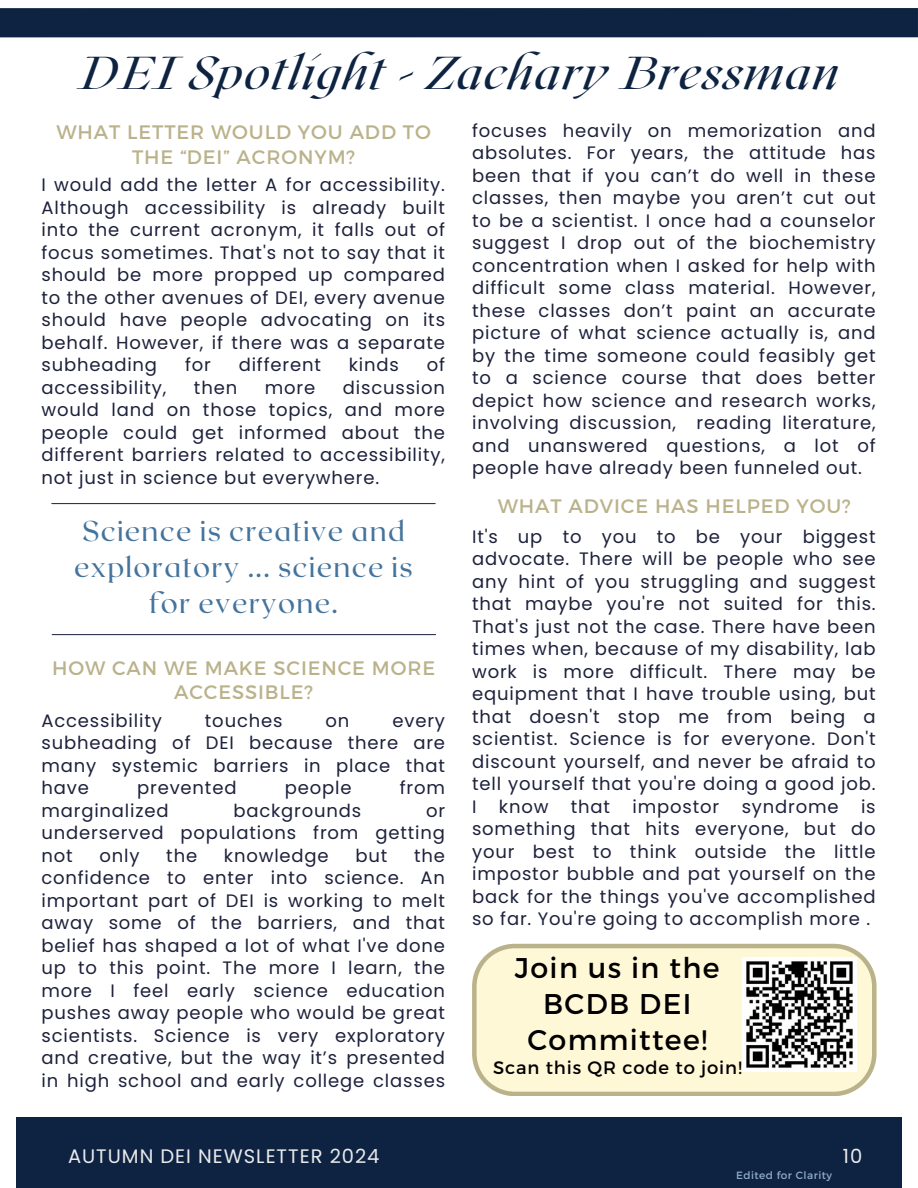
<style>
.page{position:relative;width:918px;height:1188px;background:#fff}
.page>*{position:absolute;margin:0;border:0;box-sizing:border-box;transform-origin:0 0}
.t1{font:italic 46.05px "Roxborough CF";letter-spacing:.045em;color:#0e2341}
.t2{font:28.5px/36px "Roxborough CF";letter-spacing:.045em;color:#44749d;text-align:center}
.t3{font:28.5px/36px "Montserrat";letter-spacing:.045em;color:#000;text-align:center}
.t4{font:19.5px/24.8px "Montserrat";letter-spacing:.045em;color:#bab28a;text-align:center}
.t5{font:19.5px "Poppins";letter-spacing:.05em;color:#e9eaec}
.t6{font:18px/22.5px "Poppins";letter-spacing:.045em;color:#1d213b;text-align:justify}
.t7{font:18px "Montserrat";letter-spacing:.045em;color:#000}
.t8{font:10.5px "Montserrat";letter-spacing:.045em;color:#90adc6}
</style>
<div class="page">
<div style="left:16px;top:1117px;width:886px;height:71px;background:#0e2341"></div>
<div style="left:0;top:8px;width:918px;height:29px;background:#0e2341"></div>
<hr style="left:52px;top:503px;width:383px;height:1px;background:#333652">
<hr style="left:52px;top:634px;width:384px;height:1px;background:#333652">
<svg style="left:472px;top:944px;width:405px;height:152px;background:#f8f1d1"></svg>
<img style="left:742px;top:958px;width:114px;height:113px">
<h1 class="t1" style="left:79px;top:43px;width:761px">DEI Spotlight - Zachary Bressman</h1>
<p class="t4" style="left:56px;top:119px;width:376px">WHAT LETTER WOULD YOU ADD TO<br>THE “DEI” ACRONYM?</p>
<p class="t6" style="left:41px;top:174px;width:405px">I would add the letter A for accessibility.<br>Although accessibility is already built into the current acronym, it falls out of focus sometimes. That's not to say that it should be more propped up compared to the other avenues of DEI, every avenue should have people advocating on its behalf. However, if there was a separate subheading</p>
<p class="t6" style="left:472px;top:119px;width:405px">focuses heavily on memorization and absolutes. For years, the attitude has been that if you can’t do well in these classes, then maybe you aren’t cut out to be a scientist. I once had a counselor suggest I drop out of the biochemistry concentration when I asked for help with difficult some class material. However, these classes don’t paint an accurate picture of what science actually is, and by the time someone could feasibly get to a science course that does better depict how science and research works, involving discussion, reading literature, and unanswered questions, a lot of people have already been funneled out.</p>
<p class="t6" style="left:185px;top:354px;width:27px">for</p>
<p class="t6" style="left:239px;top:354px;width:84px">different</p>
<p class="t6" style="left:349px;top:354px;width:52px">kinds</p>
<p class="t6" style="left:427px;top:354px;width:20px">of</p>
<p class="t6" style="left:41px;top:376px;width:405px;text-indent:301px">discussion would land on those topics, and more people could get informed about the different barriers related to accessibility, not just in science but everywhere.</p>
<p class="t6" style="left:41px;top:376px;width:126px">accessibility,</p>
<p class="t6" style="left:194px;top:376px;width:45px">then</p>
<p class="t6" style="left:265px;top:376px;width:52px">more</p>
<h2 class="t2" style="left:74px;top:512px;width:340px">Science is creative and exploratory ... science is for everyone.</h2>
<p class="t4" style="left:52px;top:654px;width:385px">HOW CAN WE MAKE SCIENCE MORE<br>ACCESSIBLE?</p>
<p class="t6" style="left:41px;top:709px;width:122px">Accessibility</p>
<p class="t6" style="left:205px;top:709px;width:79px">touches</p>
<p class="t6" style="left:326px;top:709px;width:25px">on</p>
<p class="t6" style="left:41px;top:709px;width:405px;text-indent:351px">every subheading of DEI because there are many systemic barriers in place that have</p>
<p class="t6" style="left:137px;top:777px;width:101px">prevented</p>
<p class="t6" style="left:285px;top:777px;width:68px">people</p>
<p class="t6" style="left:400px;top:777px;width:47px">from</p>
<p class="t6" style="left:41px;top:799px;width:129px">marginalized</p>
<p class="t6" style="left:233px;top:799px;width:129px">backgrounds</p>
<p class="t6" style="left:41px;top:799px;width:405px;text-indent:385px">or underserved populations from getting not</p>
<p class="t6" style="left:41px;top:844px;width:405px;text-indent:373px">the confidence to enter into science. An important part of DEI is working to melt away some of the barriers, and that belief has shaped a lot of what I've done up to this point. The more I learn, the more I feel early science education pushes away people who would be great scientists. Science is very exploratory and creative, but the way it’s presented in high school and early college classes</p>
<p class="t6" style="left:99px;top:844px;width:42px">only</p>
<p class="t6" style="left:166px;top:844px;width:32px">the</p>
<p class="t6" style="left:224px;top:844px;width:106px">knowledge</p>
<p class="t6" style="left:356px;top:844px;width:33px">but</p>
<p class="t5" style="left:68px;top:1143px;width:313px">AUTUMN DEI NEWSLETTER 2024</p>
<p class="t4" style="left:498px;top:493px;width:355px">WHAT ADVICE HAS HELPED YOU?</p>
<p class="t6" style="left:472px;top:525px;width:405px">It's up to you to be your biggest advocate. There will be people who see any hint of you struggling and suggest that maybe you're not suited for this.<br>That's just not the case. There have been times when, because of my disability, lab work is more difficult. There may be equipment that I have trouble using, but that doesn't stop me from being a scientist. Science is for everyone. Don't discount yourself, and never be afraid to tell yourself that you're doing a good job.<br>I know that impostor syndrome is something that hits everyone, but do your best to think outside the little impostor bubble and pat yourself on the back for the things you've accomplished so far. You're going to accomplish more .</p>
<h2 class="t3" style="left:515px;top:948px;width:206px">Join us in the<br>BCDB DEI<br>Committee!</h2>
<p class="t7" style="left:493px;top:1056px;width:250px">Scan this QR code to join!</p>
<p class="t8" style="left:736px;top:1169px;width:98px">Edited for Clarity</p>
<p class="t5" style="left:843px;top:1143px;width:21px">10</p>
</div>
